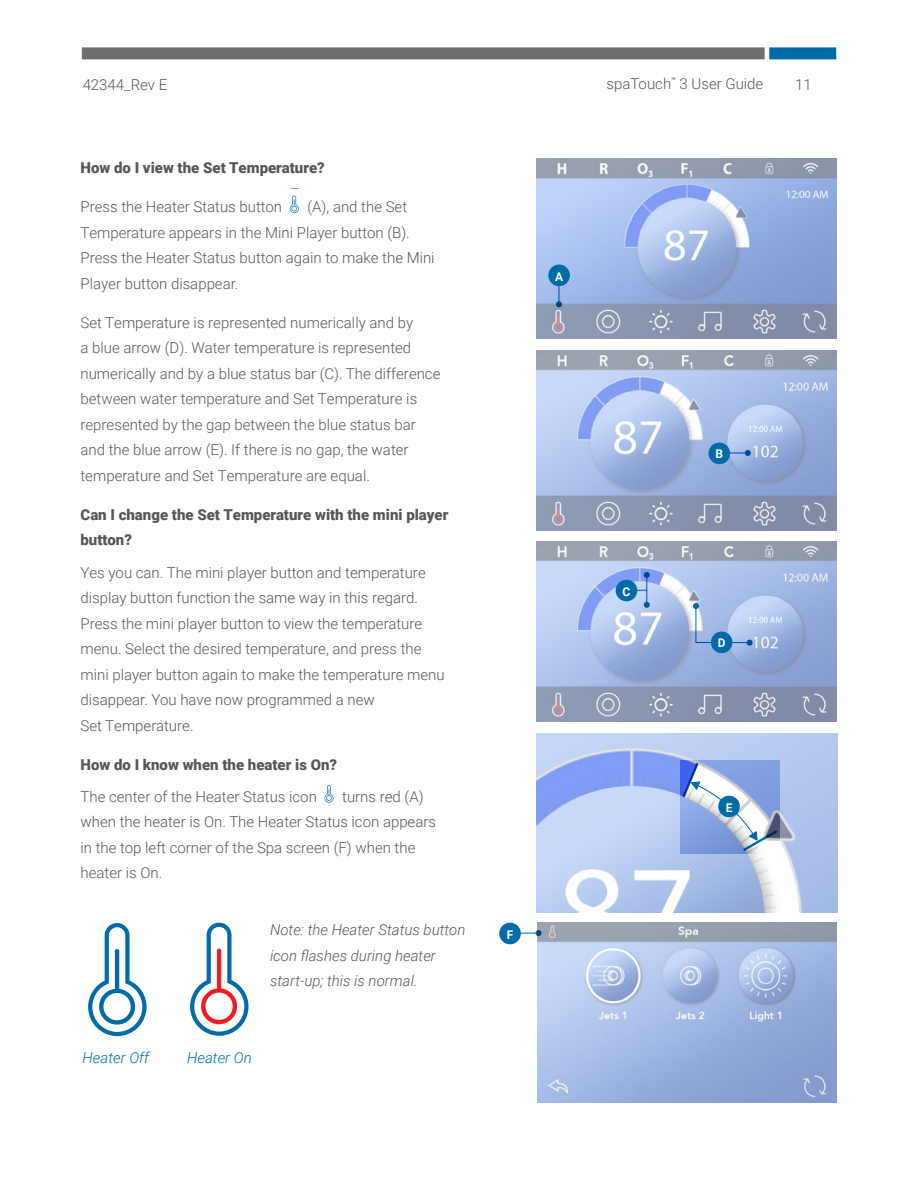
<style>
.page{position:relative;width:918px;height:1188px;background:#fff}
.page>*{position:absolute;margin:0;border:0;box-sizing:border-box;transform-origin:0 0}
.t1{font:300 15px/25.5px "Roboto";color:#54575a}
.t2{font:900 15px/25.5px "Roboto";color:#54575a}
.t3{font:italic 300 15px/25.5px "Roboto";color:#54575a}
.t4{font:italic 300 15px "Roboto";color:#006ba7}
.t5{font:700 12px "Roboto";color:#fff}
</style>
<div class="page">
<img style="left:537px;top:351px;width:300px;height:180px">
<img style="left:537px;top:158px;width:300px;height:180px">
<img style="left:537px;top:542px;width:300px;height:180px">
<img style="left:537px;top:733px;width:301px;height:180px">
<img style="left:537px;top:923px;width:300px;height:180px">
<hr style="left:507px;top:933px;width:32px;height:1px;background:#006ba7">
<svg style="left:536px;top:930px;width:6px;height:6px"></svg>
<div style="left:499px;top:923px;width:22px;height:21px;background:#006ba7;border-radius:50%"></div>
<div style="left:769px;top:47px;width:67px;height:12px;background:#006ba7"></div>
<div style="left:82px;top:47px;width:683px;height:12px;background:#6e6e6e"></div>
<svg style="left:290px;top:196px;width:9px;height:17px"></svg>
<svg style="left:324px;top:785px;width:10px;height:18px"></svg>
<hr style="left:716px;top:453px;width:32px;height:1px;background:#006ba7">
<svg style="left:745px;top:450px;width:6px;height:6px"></svg>
<svg style="left:556px;top:286px;width:6px;height:21px"></svg>
<div style="left:548px;top:265px;width:22px;height:21px;background:#006ba7;border-radius:50%"></div>
<div style="left:709px;top:443px;width:21px;height:21px;background:#006ba7;border-radius:50%"></div>
<svg style="left:681px;top:760px;width:99px;height:93px"></svg>
<div style="left:718px;top:796px;width:22px;height:21px;background:#006ba7;border-radius:50%"></div>
<div style="left:616px;top:580px;width:21px;height:21px;background:#006ba7;border-radius:50%"></div>
<hr style="left:646px;top:575px;width:1px;height:30px;background:#006ba7">
<svg style="left:644px;top:572px;width:6px;height:6px"></svg>
<svg style="left:644px;top:602px;width:6px;height:6px"></svg>
<svg style="left:693px;top:603px;width:60px;height:43px;background:#aac1e7"></svg>
<div style="left:711px;top:632px;width:22px;height:21px;background:#006ba7;border-radius:50%"></div>
<svg style="left:88px;top:923px;width:59px;height:113px"></svg>
<svg style="left:190px;top:923px;width:59px;height:113px"></svg>
<p class="t1" style="left:606px;top:71px;width:158px">spaTouch<sup>™</sup> 3 User Guide</p>
<p class="t1" style="left:83px;top:71px;width:86px">42344_Rev E</p>
<p class="t1" style="left:795px;top:71px;width:18px">11</p>
<p class="t2" style="left:81px;top:155px;width:246px">How do I view the Set Temperature?</p>
<p class="t1" style="left:81px;top:194px;width:203px">Press the Heater Status button</p>
<p class="t1" style="left:81px;top:194px;width:356px;text-indent:227px">(A), and the Set Temperature appears in the Mini Player button (B).<br>Press the Heater Status button again to make the Mini Player button disappear.</p>
<p class="t1" style="left:81px;top:309px;width:361px">Set Temperature is represented numerically and by<br>a blue arrow (D). Water temperature is represented numerically and by a blue status bar (C). The difference between water temperature and Set Temperature is represented by the gap between the blue status bar and the blue arrow (E). If there is no gap, the water temperature and Set Temperature are equal.</p>
<p class="t2" style="left:81px;top:501px;width:369px">Can I change the Set Temperature with the mini player button?</p>
<p class="t1" style="left:81px;top:559px;width:366px">Yes you can. The mini player button and temperature display button function the same way in this regard.<br>Press the mini player button to view the temperature menu. Select the desired temperature, and press the mini player button again to make the temperature menu disappear. You have now programmed a new<br>Set Temperature.</p>
<p class="t2" style="left:81px;top:751px;width:258px">How do I know when the heater is On?</p>
<p class="t1" style="left:81px;top:783px;width:238px">The center of the Heater Status icon</p>
<p class="t1" style="left:81px;top:783px;width:357px;text-indent:262px">turns red (A) when the heater is On. The Heater Status icon appears in the top left corner of the Spa screen (F) when the heater is On.</p>
<p class="t3" style="left:270px;top:917px;width:197px">Note: the Heater Status button icon flashes during heater start-up; this is normal.</p>
<p class="t4" style="left:83px;top:1047px;width:68px">Heater Off</p>
<p class="t4" style="left:187px;top:1047px;width:66px">Heater On</p>
<p class="t5" style="left:555px;top:268px;width:10px">A</p>
<p class="t5" style="left:507px;top:926px;width:8px">F</p>
<p class="t5" style="left:623px;top:583px;width:9px">C</p>
<p class="t5" style="left:716px;top:446px;width:9px">B</p>
<p class="t5" style="left:718px;top:635px;width:9px">D</p>
<p class="t5" style="left:726px;top:799px;width:8px">E</p>
</div>
